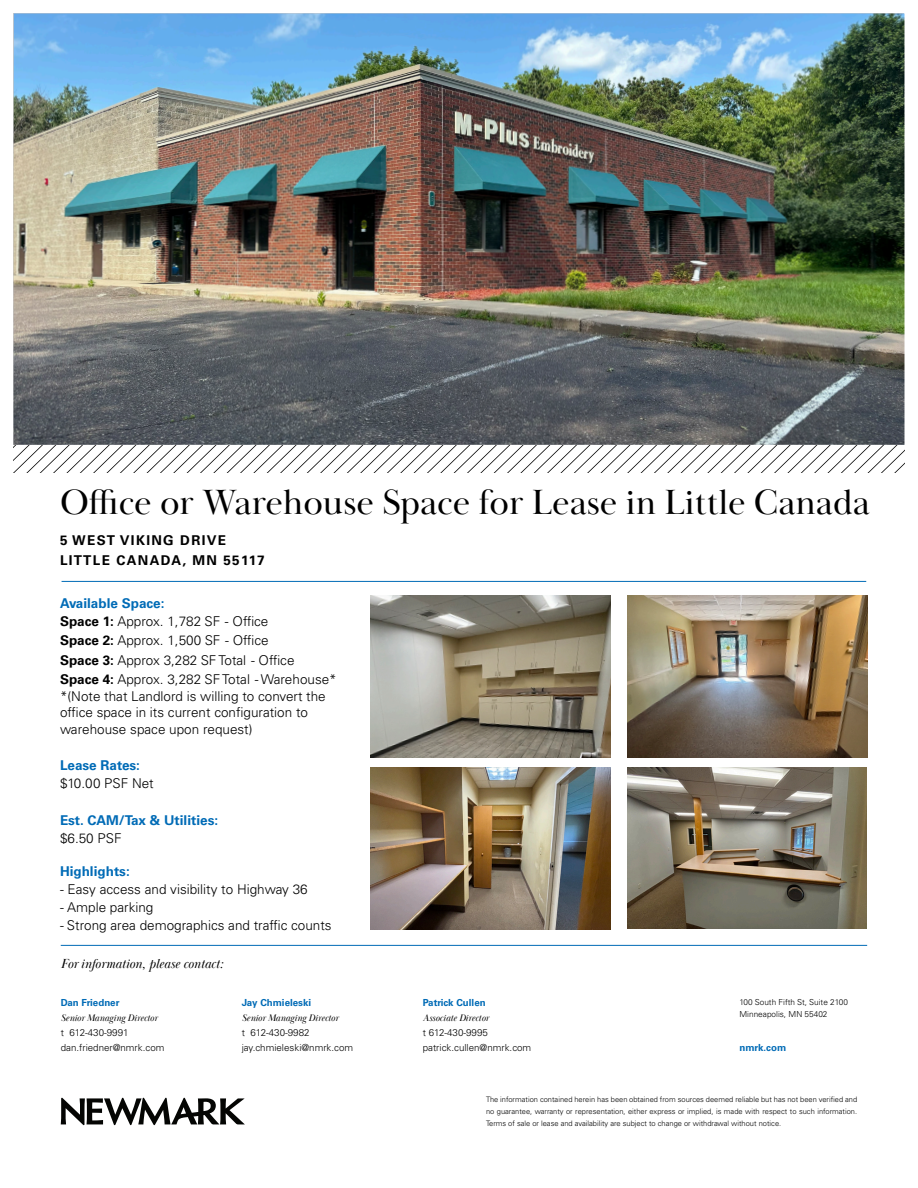
<style>
.page{position:relative;width:918px;height:1188px;background:#fff}
.page>*{position:absolute;margin:0;border:0;box-sizing:border-box;transform-origin:0 0}
.t1{font:36px "Baskerville Display PT";color:#000}
.Head_9_15_Univ_Bold_Blue{font:300 13.5px/16.5px "Univers LT Pro 45";color:#000}
.Head_9_15_Univ_Bold_Blue-2{font:700 13.5px "Univers LT Pro 65";color:#006bb6}
.Head_9_13_CAPS{font:700 13.5px "Univers LT Pro 65";letter-spacing:.1em;color:#000}
.Text_9_15{font:italic 13.5px "Baskerville Display PT";color:#000}
.Text_6_5_10{font:300 9.75px/15px "Univers LT Pro 45";color:#000}
.Text_6_5_10-2{font:italic 9.75px "Baskerville Display PT";color:#000}
.Text_6_5_10-3{font:700 9.75px "Univers LT Pro 65";color:#006bb6}
.t2{font:300 8.25px/12px "Univers LT Pro 45";color:#000}
.t3{font:300 7.5px/12px "Univers LT Pro 45";color:#000;text-align:justify}
.s1{font-family:"Univers LT Pro 65";font-weight:700}
</style>
<div class="page">
<img style="left:14px;top:14px;width:890px;height:431px">
<svg style="left:14px;top:446px;width:890px;height:26px"></svg>
<svg style="left:61px;top:1098px;width:184px;height:27px"></svg>
<hr style="left:61px;top:945px;width:806px;height:1px;background:#006bb6">
<hr style="left:62px;top:581px;width:804px;height:1px;background:#006bb6">
<img style="left:370px;top:595px;width:240px;height:162px">
<img style="left:627px;top:595px;width:240px;height:162px">
<img style="left:370px;top:767px;width:240px;height:162px">
<img style="left:627px;top:767px;width:239px;height:161px">
<p class="t1" style="left:60px;top:481px;width:811px">Office or Warehouse Space for Lease in Little Canada</p>
<p class="Head_9_13_CAPS" style="left:60px;top:531px;width:168px">5 WEST VIKING DRIVE</p>
<p class="Head_9_13_CAPS" style="left:60px;top:550px;width:206px">LITTLE CANADA, MN 55117</p>
<p class="Head_9_15_Univ_Bold_Blue-2" style="left:60px;top:594px;width:106px">Available Space:</p>
<p class="Head_9_15_Univ_Bold_Blue" style="left:60px;top:613px;width:210px"><span class="s1">Space 1:</span> Approx. 1,782 SF - Office</p>
<p class="Head_9_15_Univ_Bold_Blue" style="left:60px;top:632px;width:210px"><span class="s1">Space 2:</span> Approx. 1,500 SF - Office</p>
<p class="Head_9_15_Univ_Bold_Blue" style="left:60px;top:652px;width:236px"><span class="s1">Space 3:</span> Approx 3,282 SF Total - Office</p>
<p class="Head_9_15_Univ_Bold_Blue" style="left:60px;top:671px;width:278px"><span class="s1">Space 4:</span> Approx. 3,282 SF Total - Warehouse*</p>
<p class="Head_9_15_Univ_Bold_Blue" style="left:60px;top:688px;width:267px">*(Note that Landlord is willing to convert the office space in its current configuration to warehouse space upon request)</p>
<p class="Head_9_15_Univ_Bold_Blue-2" style="left:60px;top:756px;width:82px">Lease Rates:</p>
<p class="Head_9_15_Univ_Bold_Blue" style="left:60px;top:775px;width:95px">$10.00 PSF Net</p>
<p class="Head_9_15_Univ_Bold_Blue-2" style="left:60px;top:811px;width:160px">Est. CAM/Tax &amp; Utilities:</p>
<p class="Head_9_15_Univ_Bold_Blue" style="left:60px;top:830px;width:63px">$6.50 PSF</p>
<p class="Head_9_15_Univ_Bold_Blue-2" style="left:60px;top:862px;width:71px">Highlights:</p>
<p class="Head_9_15_Univ_Bold_Blue" style="left:60px;top:881px;width:249px">- Easy access and visibility to Highway 36</p>
<p class="Head_9_15_Univ_Bold_Blue" style="left:60px;top:899px;width:95px">- Ample parking</p>
<p class="Head_9_15_Univ_Bold_Blue" style="left:60px;top:917px;width:273px">- Strong area demographics and traffic counts</p>
<p class="Text_9_15" style="left:61px;top:956px;width:164px">For information, please contact:</p>
<p class="Text_6_5_10-3" style="left:61px;top:996px;width:60px">Dan Friedner</p>
<p class="Text_6_5_10-2" style="left:61px;top:1012px;width:98px">Senior Managing Director</p>
<p class="Text_6_5_10" style="left:61px;top:1025px;width:105px">t 612-430-9991 dan.friedner@nmrk.com</p>
<p class="Text_6_5_10-3" style="left:242px;top:996px;width:71px">Jay Chmieleski</p>
<p class="Text_6_5_10-2" style="left:242px;top:1012px;width:98px">Senior Managing Director</p>
<p class="Text_6_5_10" style="left:242px;top:1025px;width:113px">t 612-430-9982 jay.chmieleski@nmrk.com</p>
<p class="Text_6_5_10-3" style="left:423px;top:996px;width:64px">Patrick Cullen</p>
<p class="Text_6_5_10-2" style="left:423px;top:1012px;width:68px">Associate Director</p>
<p class="Text_6_5_10" style="left:423px;top:1025px;width:110px">t 612-430-9995 patrick.cullen@nmrk.com</p>
<p class="t2" style="left:740px;top:996px;width:110px">100 South Fifth St, Suite 2100<br>Minneapolis, MN 55402</p>
<p class="Text_6_5_10-3" style="left:740px;top:1041px;width:48px">nmrk.com</p>
<p class="t3" style="left:486px;top:1093px;width:373px">The information contained herein has been obtained from sources deemed reliable but has not been verified and no guarantee, warranty or representation, either express or implied, is made with respect to such information.<br>Terms of sale or lease and availability are subject to change or withdrawal without notice.</p>
</div>
